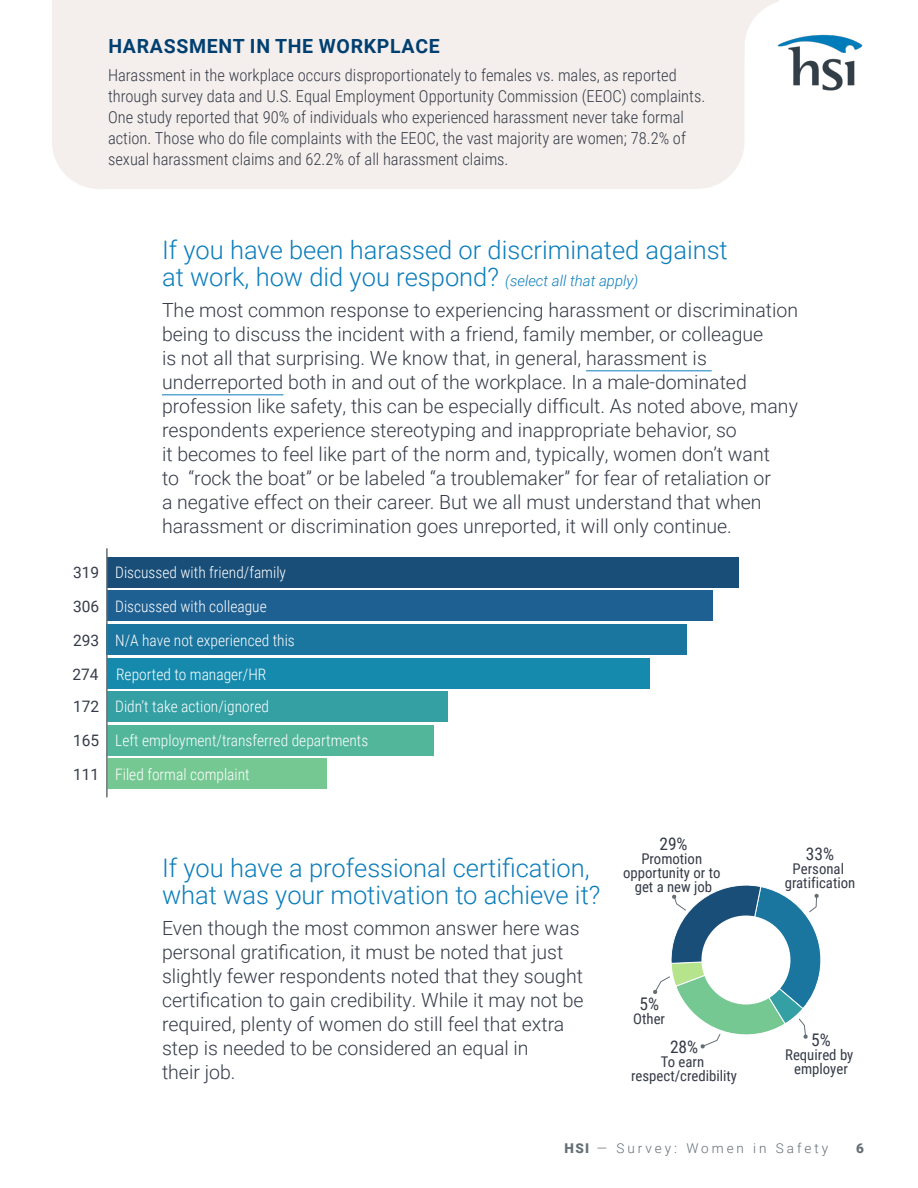
<style>
.page{position:relative;width:918px;height:1188px;background:#fff}
.page>*{position:absolute;margin:0;border:0;box-sizing:border-box;transform-origin:0 0}
.t1{font:300 25.5px/27px "Roboto";color:#0b7dbb}
.t2{font:300 19.5px/24px "Roboto";color:#363b48}
.t3{font:700 19.5px "Roboto";letter-spacing:.035em;color:#003f70}
.t4{font:17.4px "Roboto Condensed";color:#363b48}
.t5{font:300 16.5px/21px "Roboto Condensed";color:#363b48}
.t6{font:300 15.75px/33.9px "Roboto Condensed";color:#fff}
.t7{font:15.75px/33.9px "Roboto";color:#363b48;text-align:justify}
.t8{font:14.85px/14px "Roboto Condensed";color:#363b48;text-align:center}
.t9{font:300 13.5px "Roboto";letter-spacing:.22em;color:#646f74}
.t10{font:900 13.5px "Roboto";color:#646f74}
.s1{font-style:italic;font-size:15px}
.s2{font-weight:900}
</style>
<div class="page">
<div style="left:690px;top:0;width:88px;height:61px;background:#f4efec"></div>
<div style="left:744px;top:0;width:149px;height:129px;background:#fff;border-radius:47px"></div>
<div style="left:52px;top:0;width:692px;height:189px;background:#f4efec"></div>
<hr style="left:586px;top:370px;width:126px;height:1px;background:#0b7dbb">
<hr style="left:162px;top:394px;width:121px;height:1px;background:#0b7dbb">
<img style="left:777px;top:34px;width:86px;height:57px">
<hr style="left:106px;top:549px;width:1px;height:248px;background:#646f74">
<div style="left:107px;top:759px;width:220px;height:30px;background:#76c893"></div>
<div style="left:107px;top:725px;width:326px;height:30px;background:#52b69a"></div>
<div style="left:107px;top:692px;width:340px;height:30px;background:#34a0a4"></div>
<div style="left:107px;top:658px;width:542px;height:30px;background:#168aad"></div>
<div style="left:107px;top:624px;width:580px;height:31px;background:#1a759f"></div>
<div style="left:107px;top:591px;width:606px;height:30px;background:#1e6091"></div>
<div style="left:107px;top:557px;width:631px;height:30px;background:#184e77"></div>
<hr style="left:107px;top:549px;width:1px;height:248px;background:#646f74">
<svg style="left:653px;top:885px;width:168px;height:164px"></svg>
<p class="t3" style="left:108px;top:32px;width:333px">HARASSMENT IN THE WORKPLACE</p>
<p class="t5" style="left:108px;top:64px;width:599px">Harassment in the workplace occurs disproportionately to females vs. males, as reported through survey data and U.S. Equal Employment Opportunity Commission (EEOC) complaints.<br>One study reported that 90% of individuals who experienced harassment never take formal action. Those who do file complaints with the EEOC, the vast majority are women; 78.2% of sexual harassment claims and 62.2% of all harassment claims.</p>
<p class="t7" style="left:73px;top:555px;width:28px">319<br>306<br>293<br>274</p>
<p class="t7" style="left:73px;top:689px;width:28px">172<br>165<br>111</p>
<p class="t1" style="left:162px;top:236px;width:567px">If you have been harassed or discriminated against at work, how did you respond? <span class="s1">(select all that apply)</span></p>
<p class="t2" style="left:162px;top:297px;width:638px">The most common response to experiencing harassment or discrimination being to discuss the incident with a friend, family member, or colleague<br>is not all that surprising. We know that, in general, harassment is underreported both in and out of the workplace. In a male-dominated</p>
<p class="t2" style="left:162px;top:393px;width:637px">profession like safety, this can be especially difficult. As noted above, many respondents experience stereotyping and inappropriate behavior, so<br>it becomes to feel like part of the norm and, typically, women don’t want<br>to “rock the boat” or be labeled “a troublemaker” for fear of retaliation or<br>a negative effect on their career. But we all must understand that when harassment or discrimination goes unreported, it will only continue.</p>
<p class="t6" style="left:115px;top:555px;width:172px">Discussed with friend/family</p>
<p class="t6" style="left:115px;top:589px;width:153px">Discussed with colleague</p>
<p class="t6" style="left:115px;top:623px;width:181px">N/A have not experienced this</p>
<p class="t6" style="left:116px;top:657px;width:152px">Reported to manager/HR</p>
<p class="t6" style="left:115px;top:689px;width:255px">Didn’t take action/ignored<br>Left employment/transferred departments</p>
<p class="t6" style="left:115px;top:757px;width:136px">Filed formal complaint</p>
<p class="t1" style="left:162px;top:854px;width:440px">If you have a professional certification, what was your motivation to achieve it?</p>
<p class="t2" style="left:162px;top:915px;width:423px">Even though the most common answer here was personal gratification, it must be noted that just slightly fewer respondents noted that they sought certification to gain credibility. While it may not be required, plenty of women do still feel that extra step is needed to be considered an equal in<br>their job.</p>
<p class="t4" style="left:659px;top:831px;width:30px">29%</p>
<p class="t8" style="left:623px;top:851px;width:99px">Promotion opportunity or to get a new job</p>
<p class="t4" style="left:806px;top:842px;width:30px">33%</p>
<p class="t8" style="left:785px;top:861px;width:72px">Personal gratification</p>
<p class="t4" style="left:639px;top:992px;width:21px">5%</p>
<p class="t8" style="left:633px;top:1011px;width:33px">Other</p>
<p class="t4" style="left:670px;top:1035px;width:30px">28%</p>
<p class="t8" style="left:631px;top:1054px;width:108px">To earn respect/credibility</p>
<p class="t4" style="left:811px;top:1028px;width:21px">5%</p>
<p class="t8" style="left:785px;top:1047px;width:70px">Required by employer</p>
<p class="t9" style="left:565px;top:1139px;width:265px"><span class="s2">HSI</span> — Survey: Women in Safety</p>
<p class="t10" style="left:856px;top:1139px;width:9px">6</p>
</div>
